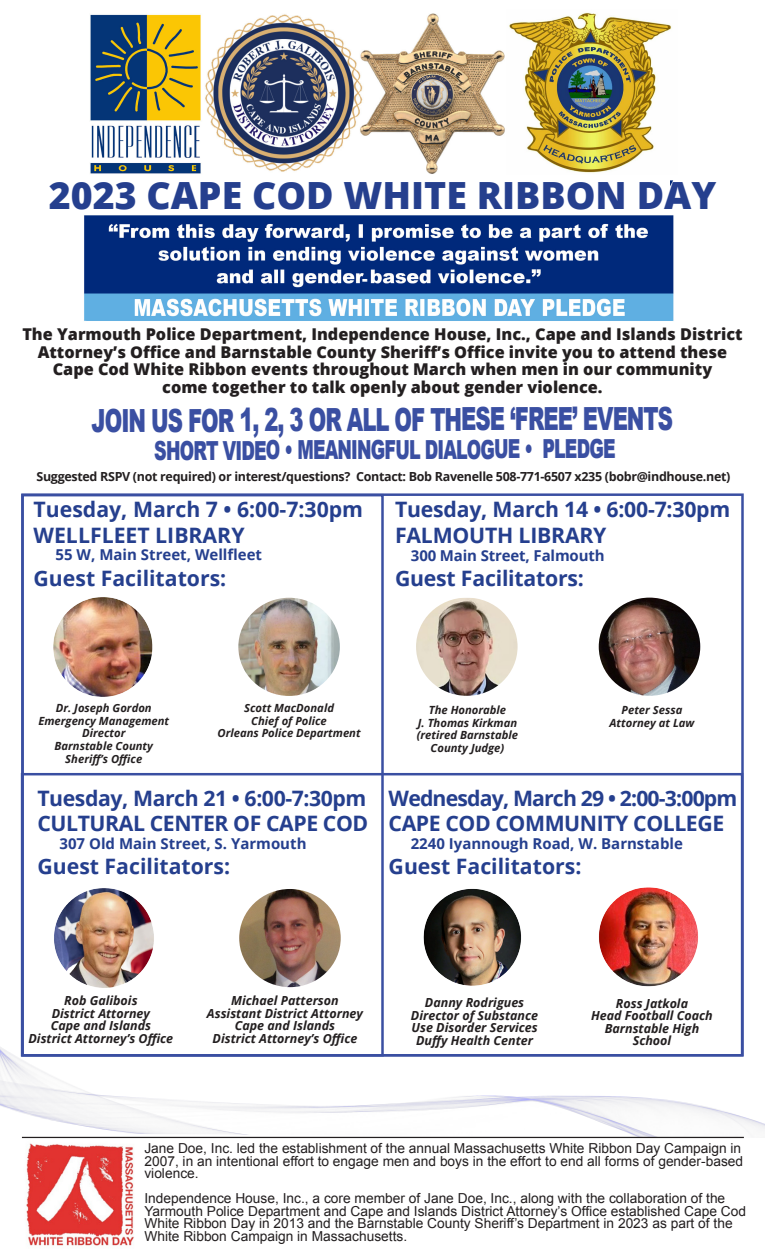
<style>
.page{position:relative;width:765px;height:1260px;background:#fff}
.page>*{position:absolute;margin:0;border:0;box-sizing:border-box;transform-origin:0 0}
.t1{font:800 37.5px "Open Sans";color:#253f8e}
.t2{font:900 31.88px "Arial";letter-spacing:-.06em;color:#3a4fa2;scale:.67 1}
.t3{font:900 26.25px "Arial";letter-spacing:-.06em;color:#3a4fa2;scale:.67 1}
.t4{font:700 21.25px/25.5px "Open Sans";letter-spacing:-.01em;color:#253f8e}
.t5{font:800 17.5px "Open Sans";color:#fff}
.t6{font:800 16.25px/17.5px "Open Sans";color:#231f20;text-align:center}
.t7{font:700 15px "Open Sans";color:#253f8e}
.t8{font:13.75px/12.5px "Arial";color:#231f20}
.t9{font:italic 700 12.5px/12.5px "Open Sans";color:#231f20;text-align:center}
.t10{font:700 12.5px "Open Sans";letter-spacing:-.025em;color:#231f20}
.t11{font:italic 700 11.25px/12.5px "Open Sans";color:#231f20;text-align:center}
</style>
<div class="page">
<img style="left:0;top:1033px;width:765px;height:105px">
<img style="left:26px;top:1143px;width:108px;height:103px">
<hr style="left:22px;top:1137px;width:722px;height:1px;background:#231f20">
<img style="left:84px;top:12px;width:590px;height:309px">
<div style="left:21px;top:773px;width:722px;height:283px;border:2px solid #3a4fa2"></div>
<img style="left:599px;top:887px;width:99px;height:100px">
<img style="left:54px;top:888px;width:100px;height:100px">
<img style="left:423px;top:888px;width:98px;height:98px">
<img style="left:238px;top:598px;width:102px;height:98px">
<div style="left:77px;top:176px;width:593px;height:38px;background:#fff"></div>
<img style="left:416px;top:598px;width:102px;height:98px">
<img style="left:599px;top:598px;width:101px;height:98px">
<img style="left:239px;top:889px;width:102px;height:98px">
<img style="left:53px;top:597px;width:100px;height:100px">
<p class="t1" style="left:49px;top:167px;width:669px">2023 CAPE COD WHITE RIBBON DAY</p>
<p class="t5" style="left:362px;top:265px;width:7px">-</p>
<p class="t6" style="left:22px;top:325px;width:722px">The Yarmouth Police Department, Independence House, Inc., Cape and Islands District Attorney’s Office and Barnstable County Sheriff’s Office invite you to attend these Cape Cod White Ribbon events throughout March when men in our community<br>come together to talk openly about gender violence.</p>
<p class="t2" style="left:92px;top:396px;width:870px">JOIN US FOR 1, 2, 3 OR ALL OF THESE ‘FREE’ EVENTS</p>
<p class="t3" style="left:154px;top:431px;width:690px">SHORT VIDEO • MEANINGFUL DIALOGUE • PLEDGE</p>
<p class="t10" style="left:37px;top:467px;width:695px">Suggested RSPV (not required) or interest/questions? Contact: Bob Ravenelle 508-771-6507 x235 (bobr@indhouse.net)</p>
<p class="t4" style="left:34px;top:496px;width:331px">Tuesday, March 7 • 6:00-7:30pm<br>WELLFLEET LIBRARY</p>
<p class="t7" style="left:56px;top:544px;width:208px">55 W, Main Street, Wellfleet</p>
<p class="t4" style="left:34px;top:565px;width:194px">Guest Facilitators:</p>
<p class="t4" style="left:395px;top:496px;width:337px">Tuesday, March 14 • 6:00-7:30pm<br>FALMOUTH LIBRARY</p>
<p class="t7" style="left:411px;top:544px;width:195px">300 Main Street, Falmouth</p>
<p class="t4" style="left:395px;top:565px;width:190px">Guest Facilitators:</p>
<p class="t11" style="left:38px;top:701px;width:132px">Dr. Joseph Gordon<br>Emergency Management<br>Director<br>Barnstable County</p>
<p class="t11" style="left:65px;top:753px;width:78px">Sheriff’s Office</p>
<p class="t11" style="left:244px;top:701px;width:91px">Scott MacDonald</p>
<p class="t11" style="left:251px;top:714px;width:77px">Chief of Police</p>
<p class="t11" style="left:218px;top:726px;width:145px">Orleans Police Department</p>
<p class="t4" style="left:37px;top:785px;width:332px">Tuesday, March 21 • 6:00-7:30pm<br>CULTURAL CENTER OF CAPE COD</p>
<p class="t7" style="left:60px;top:833px;width:249px">307 Old Main Street, S. Yarmouth</p>
<p class="t4" style="left:37px;top:853px;width:194px">Guest Facilitators:</p>
<p class="t11" style="left:429px;top:704px;width:79px">The Honorable</p>
<p class="t11" style="left:417px;top:716px;width:103px">J. Thomas Kirkman (retired Barnstable<br>County Judge)</p>
<p class="t11" style="left:622px;top:704px;width:62px">Peter Sessa</p>
<p class="t11" style="left:609px;top:716px;width:87px">Attorney at Law</p>
<p class="t4" style="left:389px;top:785px;width:350px">Wednesday, March 29 • 2:00-3:00pm<br>CAPE COD COMMUNITY COLLEGE</p>
<p class="t7" style="left:411px;top:833px;width:274px">2240 Iyannough Road, W. Barnstable</p>
<p class="t4" style="left:389px;top:853px;width:194px">Guest Facilitators:</p>
<p class="t9" style="left:64px;top:994px;width:75px">Rob Galibois</p>
<p class="t9" style="left:52px;top:1006px;width:100px">District Attorney</p>
<p class="t9" style="left:51px;top:1019px;width:102px">Cape and Islands</p>
<p class="t9" style="left:28px;top:1031px;width:146px">District Attorney’s Office</p>
<p class="t9" style="left:231px;top:994px;width:109px">Michael Patterson</p>
<p class="t9" style="left:207px;top:1006px;width:158px">Assistant District Attorney</p>
<p class="t9" style="left:235px;top:1019px;width:102px">Cape and Islands</p>
<p class="t9" style="left:213px;top:1031px;width:146px">District Attorney’s Office</p>
<p class="t9" style="left:411px;top:996px;width:129px">Danny Rodrigues<br>Director of Substance<br>Use Disorder Services</p>
<p class="t9" style="left:416px;top:1034px;width:118px">Duffy Health Center</p>
<p class="t9" style="left:616px;top:997px;width:74px">Ross Jatkola</p>
<p class="t9" style="left:591px;top:1009px;width:123px">Head Football Coach</p>
<p class="t9" style="left:605px;top:1022px;width:96px">Barnstable High<br>School</p>
<p class="t8" style="left:144px;top:1142px;width:600px">Jane Doe, Inc. led the establishment of the annual Massachusetts White Ribbon Day Campaign in<br>2007, in an intentional effort to engage men and boys in the effort to end all forms of gender-based violence.</p>
<p class="t8" style="left:144px;top:1192px;width:603px">Independence House, Inc., a core member of Jane Doe, Inc., along with the collaboration of the Yarmouth Police Department and Cape and Islands District Attorney’s Office established Cape Cod White Ribbon Day in 2013 and the Barnstable County Sheriff’s Department in 2023 as part of the White Ribbon Campaign in Massachusetts.</p>
</div>
